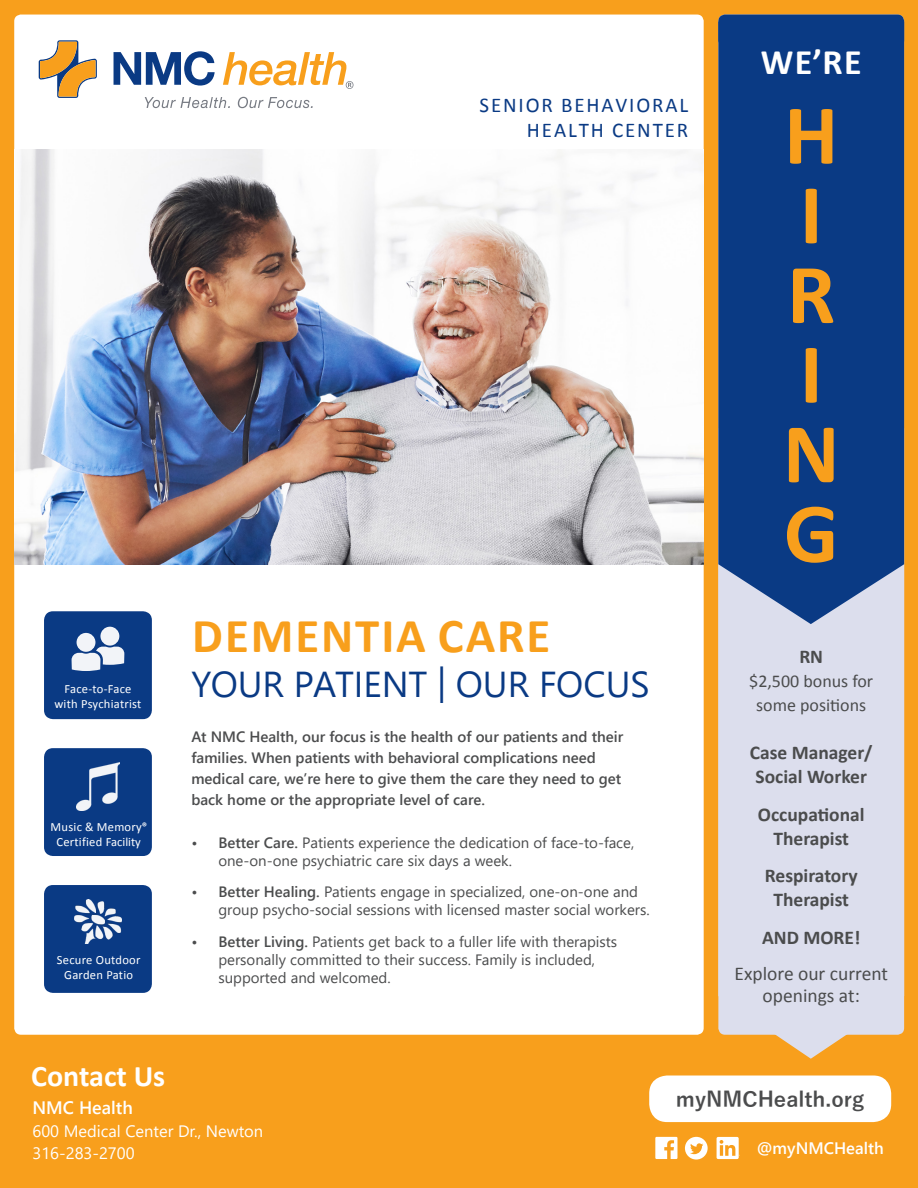
<style>
.page{position:relative;width:918px;height:1188px;background:#f89f1c}
.page>*{position:absolute;margin:0;border:0;box-sizing:border-box;transform-origin:0 0}
.t1{font:700 85.8px/79.7px "Calibri";color:#f89f1c}
.t2{font:700 48.9px "Calibri";letter-spacing:.04em;color:#f89f1c}
.t3{font:36px "Yu Gothic UI";color:#0a3a84}
.t4{font:700 36px "Calibri";color:#fff}
.t5{font:700 30px "Calibri";color:#fff}
.t6{font:21px/25.2px "Calibri";letter-spacing:.09em;color:#0a3a84;text-align:right}
.t7{font:700 21px "Yu Gothic";color:#4b4c4d}
.t8{font:700 19.5px/24px "Calibri";color:#4b4c4d;text-align:center}
.t9{font:19.5px/22.5px "Calibri";color:#4b4c4d;text-align:center}
.t10{font:18px/24px "Calibri";color:#4b4c4d;text-align:center}
.t11{font:700 18px "Yu Gothic UI";color:#fff}
.t12{font:700 16.65px "Yu Gothic UI";color:#fff}
.t13{font:16.5px/22.5px "Yu Gothic UI";color:#fff}
.t14{font:15px/18px "Yu Gothic UI";color:#4b4c4d}
.t15{font:700 15px/21px "Yu Gothic UI";color:#4b4c4d}
.t16{font:12.6px/15px "Calibri";letter-spacing:.02em;color:#fff;text-align:center}
.s1{font-family:"Myriad Pro";font-weight:900;font-stretch:condensed}
.s2{font-weight:700}
</style>
<div class="page">
<div style="left:718px;top:624px;width:186px;height:435px;background:#dcdeed"></div>
<div style="left:718px;top:43px;width:186px;height:581px;background:#0a3a84"></div>
<div style="left:14px;top:15px;width:690px;height:1020px;background:#fff;border-radius:7px"></div>
<img style="left:14px;top:150px;width:689px;height:415px">
<svg style="left:39px;top:40px;width:58px;height:58px"></svg>
<svg style="left:114px;top:51px;width:101px;height:35px"></svg>
<svg style="left:145px;top:97px;width:85px;height:11px"></svg>
<svg style="left:238px;top:97px;width:75px;height:11px"></svg>
<svg style="left:223px;top:52px;width:130px;height:37px"></svg>
<div style="left:44px;top:748px;width:108px;height:108px;background:#0a3a84;border-radius:9px"></div>
<img style="left:76px;top:763px;width:44px;height:47px">
<div style="left:44px;top:885px;width:108px;height:108px;background:#0a3a84;border-radius:9px"></div>
<img style="left:75px;top:900px;width:46px;height:43px">
<div style="left:718px;top:15px;width:186px;height:32px;background:#0a3a84;border-radius:7px"></div>
<div style="left:649px;top:1076px;width:242px;height:46px;background:#fff;border-radius:18px"></div>
<svg style="left:655px;top:1137px;width:22px;height:22px"></svg>
<svg style="left:685px;top:1137px;width:23px;height:23px"></svg>
<svg style="left:717px;top:1137px;width:22px;height:22px"></svg>
<div style="left:44px;top:611px;width:108px;height:108px;background:#0a3a84;border-radius:9px"></div>
<svg style="left:100px;top:627px;width:19px;height:19px"></svg>
<div style="left:77px;top:633px;width:18px;height:19px;background:#f2f4f8;border-radius:50%"></div>
<svg style="left:71px;top:647px;width:53px;height:24px"></svg>
<h3 class="t6" style="left:480px;top:93px;width:210px">SENIOR BEHAVIORAL<br>HEALTH CENTER</h3>
<p class="t16" style="left:54px;top:681px;width:89px">Face-to-Face with Psychiatrist</p>
<p class="t16" style="left:51px;top:819px;width:98px">Music &amp; Memory<span class="s1">®<br></span>Certified Facility</p>
<p class="t16" style="left:57px;top:952px;width:85px">Secure Outdoor<br>Garden Patio</p>
<h2 class="t2" style="left:192px;top:604px;width:360px">DEMENTIA CARE</h2>
<h3 class="t3" style="left:191px;top:650px;width:460px">YOUR PATIENT | OUR FOCUS</h3>
<p class="t15" style="left:191px;top:727px;width:433px">At NMC Health, our focus is the health of our patients and their families. When patients with behavioral complications need medical care, we’re here to give them the care they need to get back home or the appropriate level of care.</p>
<p class="t14" style="left:218px;top:831px;width:417px;text-indent:-27px"><span class="s2">• Better Care.</span> Patients experience the dedication of face-to-face, one-on-one psychiatric care six days a week.</p>
<p class="t14" style="left:218px;top:881px;width:433px;text-indent:-27px"><span class="s2">• Better Healing.</span> Patients engage in specialized, one-on-one and group psycho-social sessions with licensed master social workers.</p>
<p class="t14" style="left:218px;top:930px;width:400px;text-indent:-27px"><span class="s2">• Better Living.</span> Patients get back to a fuller life with therapists personally committed to their success. Family is included, supported and welcomed.</p>
<h3 class="t4" style="left:761px;top:39px;width:102px">WE’RE</h3>
<h1 class="t1" style="left:783px;top:95px;width:58px">H<br>I<br>R<br>I<br>N<br>G</h1>
<h3 class="t8" style="left:799px;top:645px;width:25px">RN</h3>
<p class="t10" style="left:749px;top:669px;width:126px">$2,500 bonus for some positions</p>
<h3 class="t8" style="left:750px;top:741px;width:124px;text-align:left">Case Manager/<br>Social Worker</h3>
<h3 class="t8" style="left:758px;top:802px;width:108px">Occupational<br>Therapist</h3>
<h3 class="t8" style="left:765px;top:864px;width:94px">Respiratory<br>Therapist</h3>
<h3 class="t8" style="left:762px;top:925px;width:100px">AND MORE!</h3>
<h3 class="t9" style="left:735px;top:962px;width:155px">Explore our current openings at:</h3>
<h3 class="t5" style="left:31px;top:1057px;width:136px">Contact Us</h3>
<p class="t11" style="left:33px;top:1097px;width:102px">NMC Health</p>
<p class="t13" style="left:33px;top:1117px;width:232px">600 Medical Center Dr., Newton<br>316-283-2700</p>
<h3 class="t7" style="left:676px;top:1087px;width:190px">myNMCHealth.org</h3>
<p class="t12" style="left:757px;top:1139px;width:129px">@myNMCHealth</p>
</div>
